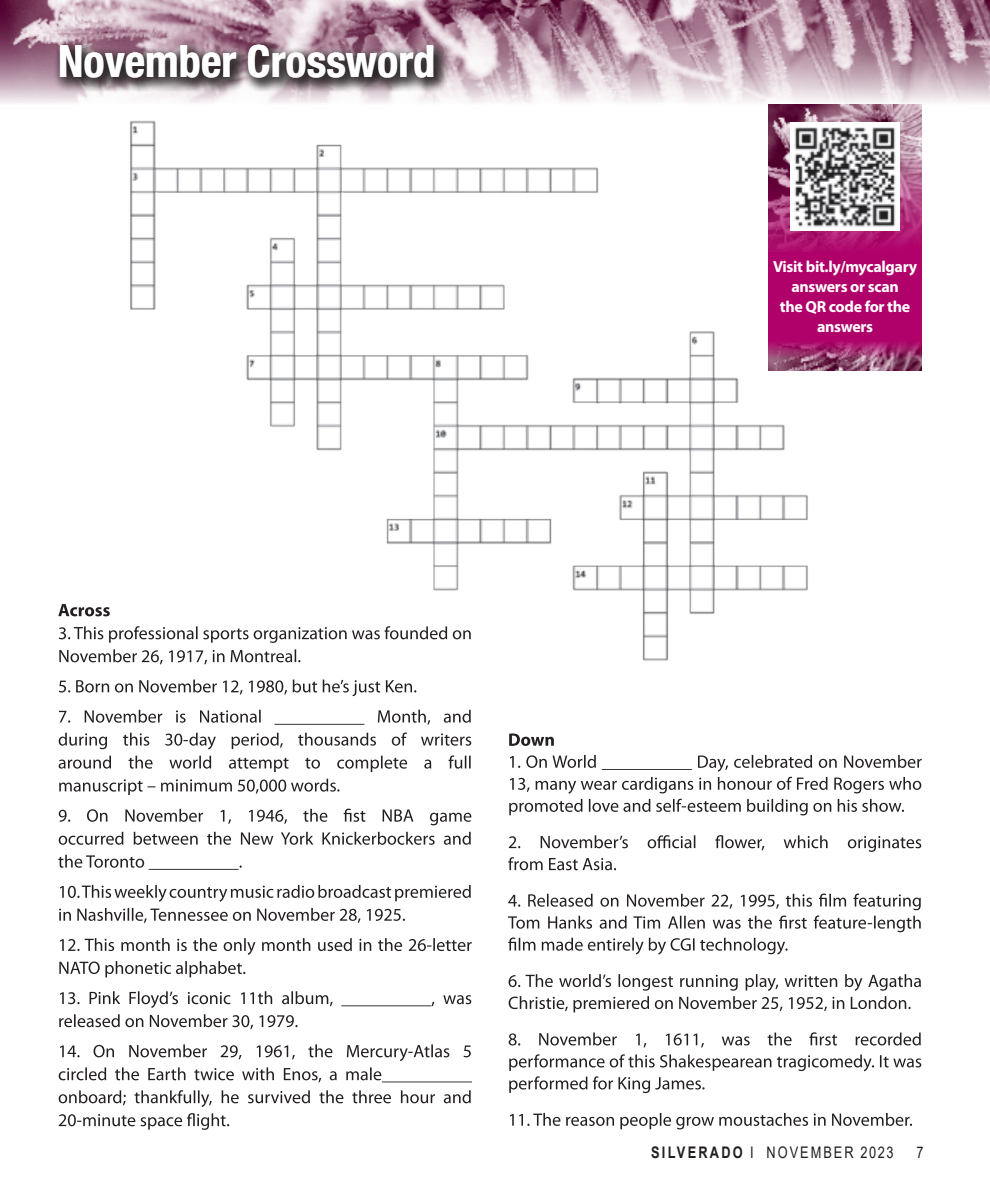
<style>
.page{position:relative;width:990px;height:1188px;background:#fff}
.page>*{position:absolute;margin:0;border:0;box-sizing:border-box;transform-origin:0 0}
.In_Around_title{font:700 condensed 44.2px "Helvetica Neue LT Std";color:#fff}
.Body_text{font:700 16px/20px "Myriad Pro";letter-spacing:-.02em;color:#fff;text-align:center}
.t1{font:16px "Arial";letter-spacing:.155em;color:#231f20;scale:.8 1}
.s1{font-weight:700}
</style>
<div class="page">
<img style="left:0;top:0;width:990px;height:103px">
<svg style="left:59px;top:1113px;width:170px;height:17px"></svg>
<svg style="left:59px;top:1090px;width:412px;height:17px"></svg>
<svg style="left:59px;top:1067px;width:413px;height:15px"></svg>
<svg style="left:60px;top:1044px;width:411px;height:17px"></svg>
<svg style="left:59px;top:1014px;width:239px;height:15px"></svg>
<svg style="left:60px;top:991px;width:411px;height:17px"></svg>
<svg style="left:59px;top:961px;width:186px;height:16px"></svg>
<svg style="left:60px;top:938px;width:412px;height:17px"></svg>
<svg style="left:59px;top:908px;width:346px;height:15px"></svg>
<svg style="left:60px;top:885px;width:411px;height:17px"></svg>
<svg style="left:58px;top:855px;width:184px;height:15px"></svg>
<svg style="left:59px;top:832px;width:412px;height:13px"></svg>
<svg style="left:59px;top:809px;width:412px;height:16px"></svg>
<svg style="left:59px;top:779px;width:280px;height:16px"></svg>
<svg style="left:59px;top:755px;width:412px;height:17px"></svg>
<svg style="left:59px;top:733px;width:412px;height:16px"></svg>
<svg style="left:59px;top:710px;width:412px;height:15px"></svg>
<svg style="left:59px;top:680px;width:357px;height:16px"></svg>
<svg style="left:59px;top:649px;width:58px;height:14px"></svg>
<svg style="left:59px;top:626px;width:58px;height:17px"></svg>
<svg style="left:58px;top:604px;width:52px;height:12px"></svg>
<svg style="left:510px;top:1113px;width:402px;height:16px"></svg>
<svg style="left:509px;top:1054px;width:412px;height:39px"></svg>
<svg style="left:509px;top:1032px;width:412px;height:16px"></svg>
<svg style="left:509px;top:974px;width:412px;height:38px"></svg>
<svg style="left:508px;top:938px;width:280px;height:16px"></svg>
<svg style="left:508px;top:916px;width:413px;height:16px"></svg>
<svg style="left:508px;top:894px;width:413px;height:16px"></svg>
<svg style="left:508px;top:835px;width:413px;height:35px"></svg>
<svg style="left:509px;top:755px;width:413px;height:60px"></svg>
<svg style="left:509px;top:734px;width:45px;height:12px"></svg>
<img style="left:117px;top:120px;width:691px;height:545px">
<div style="left:768px;top:105px;width:154px;height:259px;background:#b0016a"></div>
<img style="left:768px;top:342px;width:154px;height:29px">
<img style="left:768px;top:105px;width:154px;height:146px">
<img style="left:791px;top:122px;width:108px;height:109px">
<div style="left:53px;top:38px;width:395px;height:55px;background:#231f20;opacity:.75"></div>
<p class="In_Around_title" style="left:58px;top:35px;width:379px">November Crossword</p>
<p class="Body_text" style="left:773px;top:256px;width:146px">Visit bit.ly/mycalgary answers or scan<br>the QR code for the answers</p>
<p class="t1" style="left:651px;top:1141px;width:304px"><span class="s1">SILVERADO</span> I NOVEMBER 2023</p>
<p class="t1" style="left:917px;top:1141px;width:10px">7</p>
</div>
